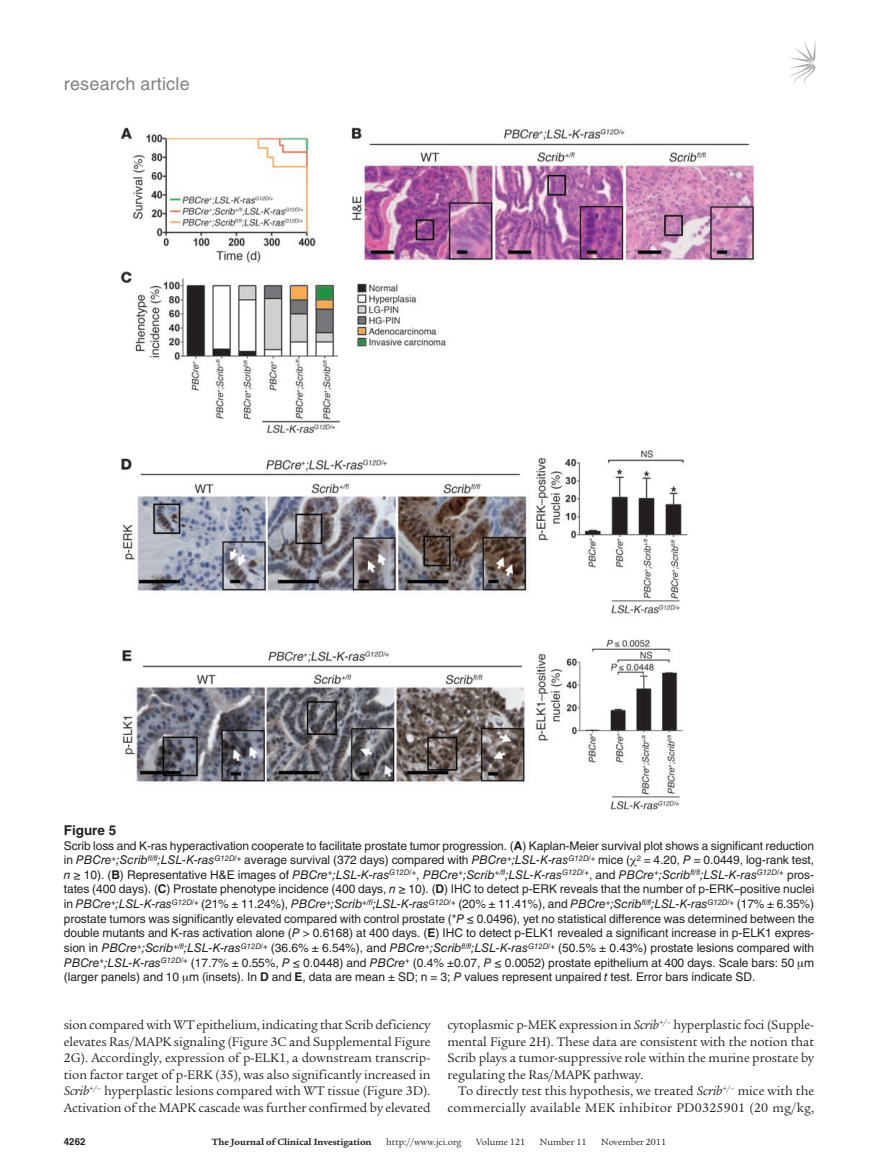
<style>
.page{position:relative;width:878px;height:1175px;background:#fff}
.page>*{position:absolute;margin:0;border:0;box-sizing:border-box;transform-origin:0 0}
.t1{font:18px "Helvetica LT Std";letter-spacing:.01em;color:#808285}
.t2{font:13.5px/16.5px "Legacy Serif Std";letter-spacing:-.005em;color:#231f20;text-align:justify}
.t3{font:700 13.5px "Helvetica LT Std";color:#231f20}
.t4{font:12px/14.7px "Helvetica LT Std";letter-spacing:-.005em;color:#231f20;text-align:justify}
.t5{font:9.75px "Legacy Serif Std";color:#231f20}
.t6{font:700 9.75px "Legacy Serif Std";color:#231f20}
.t7{font:700 9.75px "Helvetica LT Std";color:#231f20}
.s1{font-weight:700}
.s2{font-style:italic}
</style>
<div class="page">
<svg style="left:789px;top:42px;width:26px;height:43px"></svg>
<img style="left:120px;top:127px;width:635px;height:683px">
<h1 class="t1" style="left:64px;top:73px;width:127px">research article</h1>
<p class="t3" style="left:64px;top:822px;width:54px">Figure 5</p>
<p class="t4" style="left:64px;top:838px;width:752px">Scrib loss and K-ras hyperactivation cooperate to facilitate prostate tumor progression. (<span class="s1">A</span>) Kaplan-Meier survival plot shows a significant reduction in <span class="s2">PBCre</span><sup>+</sup><span class="s2">;Scrib</span><sup>fl/fl</sup><span class="s2">;LSL-K-ras</span><sup>G12D/+</sup> average survival (372 days) compared with <span class="s2">PBCre</span><sup>+</sup><span class="s2">;LSL-K-ras</span><sup>G12D/+</sup> mice ( <sup>2</sup> = 4.20, <span class="s2">P</span> = 0.0449, log-rank test, <span class="s2">n</span> ≥ 10). (<span class="s1">B</span>) Representative H&amp;E images of <span class="s2">PBCre</span><sup>+</sup><span class="s2">;LSL-K-ras</span><sup>G12D/+</sup>, <span class="s2">PBCre</span><sup>+</sup><span class="s2">;Scrib</span><sup>+/fl</sup><span class="s2">;LSL-K-ras</span><sup>G12D/+</sup>, and <span class="s2">PBCre</span><sup>+</sup><span class="s2">;Scrib</span><sup>fl/fl</sup><span class="s2">;LSL-K-ras</span><sup>G12D/+</sup> pros&shy;tates (400 days). (<span class="s1">C</span>) Prostate phenotype incidence (400 days, <span class="s2">n</span> ≥ 10). (<span class="s1">D</span>) IHC to detect p-ERK reveals that the number of p-ERK–positive nuclei in <span class="s2">PBCre</span><sup>+</sup><span class="s2">;LSL-K-ras</span><sup>G12D/+</sup> (21% ± 11.24%), <span class="s2">PBCre</span><sup>+</sup><span class="s2">;Scrib</span><sup>+/fl</sup><span class="s2">;LSL-K-ras</span><sup>G12D/+</sup> (20% ± 11.41%), and <span class="s2">PBCre</span><sup>+</sup><span class="s2">;Scrib</span><sup>fl/fl</sup><span class="s2">;LSL-K-ras</span><sup>G12D/+</sup> (17% ± 6.35%) prostate tumors was significantly elevated compared with control prostate (*<span class="s2">P</span> ≤ 0.0496), yet no statistical difference was determined between the double mutants and K-ras activation alone (<span class="s2">P</span> &gt; 0.6168) at 400 days. (<span class="s1">E</span>) IHC to detect p-ELK1 revealed a significant increase in p-ELK1 expres&shy;sion in <span class="s2">PBCre</span><sup>+</sup><span class="s2">;Scrib</span><sup>+/fl</sup><span class="s2">;LSL-K-ras</span><sup>G12D/+</sup> (36.6% ± 6.54%), and <span class="s2">PBCre</span><sup>+</sup><span class="s2">;Scrib</span><sup>fl/fl</sup><span class="s2">;LSL-K-ras</span><sup>G12D/+</sup> (50.5% ± 0.43%) prostate lesions compared with <span class="s2">PBCre</span><sup>+</sup><span class="s2">;LSL-K-ras</span><sup>G12D/+</sup> (17.7% ± 0.55%, <span class="s2">P</span> ≤ 0.0448) and <span class="s2">PBCre</span><sup>+</sup> (0.4% ±0.07, <span class="s2">P</span> ≤ 0.0052) prostate epithelium at 400 days. Scale bars: 50 m (larger panels) and 10 m (insets). In <span class="s1">D</span> and <span class="s1">E</span>, data are mean ± SD; n = 3; <span class="s2">P</span> values represent unpaired <span class="s2">t</span> test. Error bars indicate SD.</p>
<p class="t2" style="left:64px;top:1016px;width:368px">sion compared with WT epithelium, indicating that Scrib deficiency elevates Ras/MAPK signaling (Figure 3C and Supplemental Figure 2G). Accordingly, expression of p-ELK1, a downstream transcrip&shy;tion factor target of p-ERK (35), was also significantly increased in <span class="s2">Scrib</span><sup>+/–</sup> hyperplastic lesions compared with WT tissue (Figure 3D).<br>Activation of the MAPK cascade was further confirmed by elevated</p>
<p class="t2" style="left:447px;top:1016px;width:368px">cytoplasmic p-MEK expression in <span class="s2">Scrib</span><sup>+/–</sup> hyperplastic foci (Supple&shy;mental Figure 2H). These data are consistent with the notion that Scrib plays a tumor-suppressive role within the murine prostate by regulating the Ras/MAPK pathway.</p>
<p class="t2" style="left:447px;top:1082px;width:368px;text-align:right">To directly test this hypothesis, we treated <span class="s2">Scrib</span><sup>+/–</sup> mice with the commercially available MEK inhibitor PD0325901 (20 mg/kg,</p>
<p class="t7" style="left:64px;top:1135px;width:23px">4262</p>
<p class="t6" style="left:212px;top:1135px;width:161px">The Journal of Clinical Investigation</p>
<p class="t5" style="left:386px;top:1136px;width:77px">http://www.jci.org</p>
<p class="t5" style="left:476px;top:1136px;width:50px">Volume 121</p>
<p class="t5" style="left:540px;top:1136px;width:48px">Number 11</p>
<p class="t5" style="left:601px;top:1136px;width:66px">November 2011</p>
</div>
